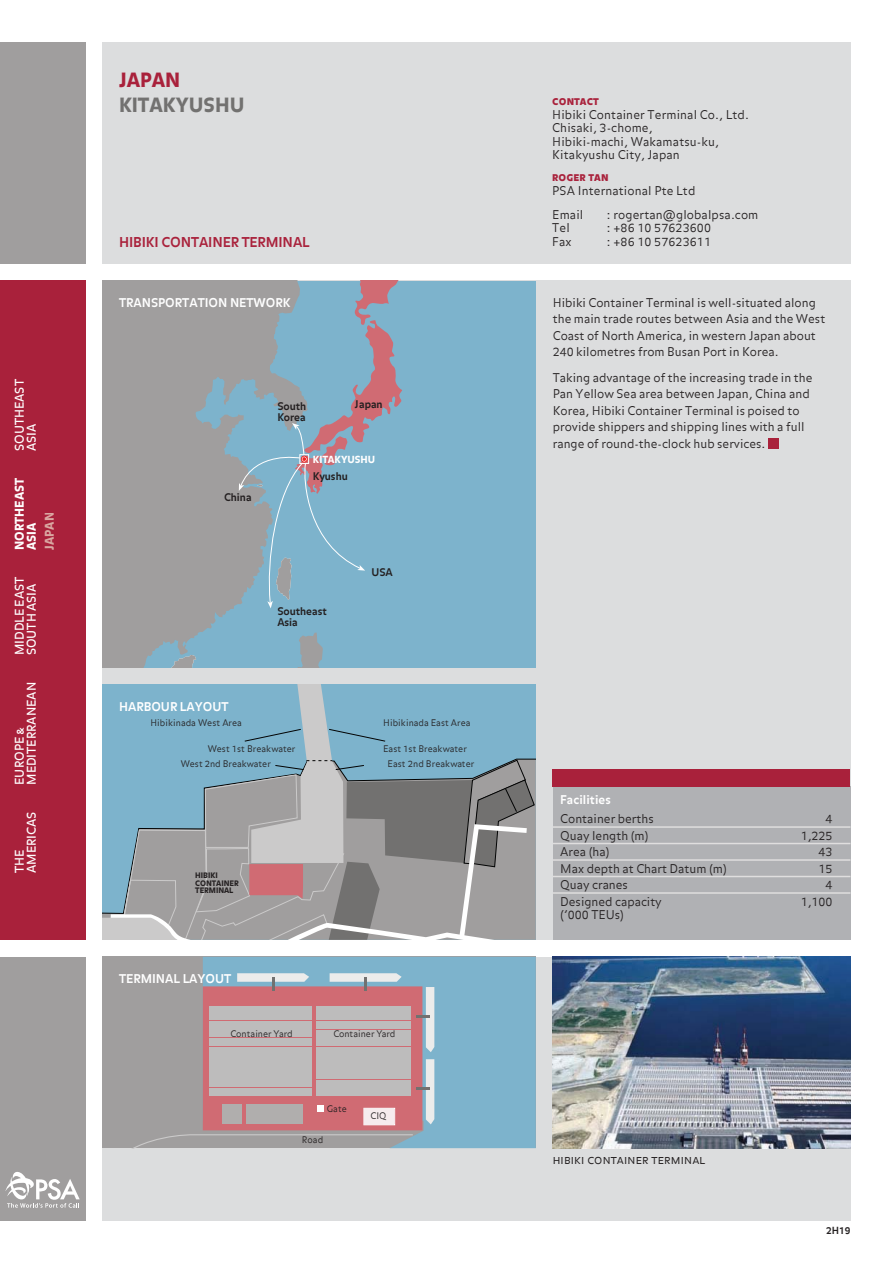
<style>
.page{position:relative;width:893px;height:1263px;background:#fff}
.page>*{position:absolute;margin:0;border:0;box-sizing:border-box;transform-origin:0 0}
.t1{font:19.5px "Balance Black Caps";color:#727170}
.t2{font:19.5px "Balance Black Caps";color:#a9213b}
.t3{font:13.5px "Balance Bold Caps";letter-spacing:-.01em;color:#a9213b}
.t4{font:12.75px "Balance Light Caps";letter-spacing:.01em;color:#231f20}
.t5{font:300 12px/16.5px "Balance";color:#231f20}
.t6{font:12px/12px "Balance Caps";color:#fff}
.t7{font:12px "Balance Bold Caps";color:#fff}
.t8{font:12px "Balance Black Caps";letter-spacing:.01em;color:#a9213b}
.t9{font:12px/12px "Balance Black Caps";color:#fff}
.t10{font:700 12px "Balance";letter-spacing:.01em;color:#fff}
.t11{font:12px "Balance Black Caps";color:#daa8a2}
.t12{font:700 10.5px/10.5px "Balance";color:#231f20}
.t13{font:9.75px "Balance Black Caps";color:#fff}
.t14{font:700 9.75px "Balance";color:#231f20}
.t15{font:300 9px "Balance";letter-spacing:.005em;color:#231f20}
.t16{font:7.5px/7.5px "Balance Black Caps";color:#231f20}
</style>
<div class="page">
<div style="left:0;top:43px;width:85px;height:221px;background:#a09e9e"></div>
<div style="left:102px;top:43px;width:748px;height:221px;background:#dcddde"></div>
<div style="left:102px;top:281px;width:748px;height:659px;background:#dcddde"></div>
<div style="left:0;top:957px;width:85px;height:263px;background:#a09e9e"></div>
<svg style="left:5px;top:1172px;width:75px;height:36px"></svg>
<div style="left:0;top:281px;width:85px;height:659px;background:#a9213b"></div>
<div style="left:768px;top:438px;width:11px;height:10px;background:#a9213b"></div>
<div style="left:553px;top:786px;width:297px;height:154px;background:#b0b1b4"></div>
<div style="left:552px;top:770px;width:298px;height:17px;background:#a9213b"></div>
<hr style="left:553px;top:892px;width:297px;height:2px;background:#dfdede">
<hr style="left:553px;top:876px;width:297px;height:1px;background:#dfdede">
<hr style="left:553px;top:859px;width:297px;height:2px;background:#dfdede">
<hr style="left:553px;top:843px;width:297px;height:1px;background:#dfdede">
<hr style="left:553px;top:826px;width:297px;height:2px;background:#dfdede">
<div style="left:102px;top:957px;width:748px;height:263px;background:#dcddde"></div>
<svg style="left:102px;top:685px;width:434px;height:255px;background:#91a5af"></svg>
<div style="left:102px;top:281px;width:434px;height:387px;background:#7db3cc"></div>
<svg style="left:308px;top:632px;width:15px;height:36px"></svg>
<svg style="left:102px;top:281px;width:206px;height:387px;background:#9ba0a3"></svg>
<svg style="left:169px;top:655px;width:27px;height:13px"></svg>
<svg style="left:227px;top:281px;width:175px;height:339px"></svg>
<div style="left:102px;top:957px;width:434px;height:191px;background:#a09e9e"></div>
<div style="left:203px;top:957px;width:333px;height:191px;background:#7db3cc"></div>
<img style="left:553px;top:957px;width:297px;height:191px">
<svg style="left:133px;top:973px;width:301px;height:175px"></svg>
<hr style="left:416px;top:1087px;width:14px;height:3px;background:#727170">
<p class="t6" style="left:15px;top:451px;width:73px;rotate:-90deg">SOUTHEAST<br>ASIA</p>
<p class="t9" style="left:14px;top:550px;width:74px;rotate:-90deg">NORTHEAST<br>ASIA</p>
<p class="t11" style="left:43px;top:550px;width:39px;rotate:-90deg">JAPAN</p>
<p class="t6" style="left:15px;top:655px;width:80px;rotate:-90deg">MIDDLE EAST<br>SOUTH ASIA</p>
<p class="t6" style="left:15px;top:785px;width:104px;rotate:-90deg">EUROPE &amp;<br>MEDITERRANEAN</p>
<p class="t6" style="left:15px;top:873px;width:63px;rotate:-90deg">THE<br>AMERICAS</p>
<h1 class="t2" style="left:119px;top:69px;width:63px">JAPAN</h1>
<h1 class="t1" style="left:119px;top:94px;width:127px">KITAKYUSHU</h1>
<p class="t3" style="left:119px;top:237px;width:192px">HIBIKI CONTAINER TERMINAL</p>
<p class="t7" style="left:119px;top:298px;width:173px">TRANSPORTATION NETWORK</p>
<p class="t12" style="left:224px;top:494px;width:29px">China</p>
<p class="t12" style="left:277px;top:403px;width:30px">South<br>Korea</p>
<p class="t12" style="left:355px;top:400px;width:29px">Japan</p>
<p class="t13" style="left:313px;top:454px;width:64px">KITAKYUSHU</p>
<p class="t12" style="left:313px;top:473px;width:36px">Kyushu</p>
<p class="t12" style="left:371px;top:569px;width:23px">USA</p>
<p class="t7" style="left:119px;top:702px;width:111px">HARBOUR LAYOUT</p>
<p class="t12" style="left:277px;top:608px;width:51px">Southeast<br>Asia</p>
<p class="t15" style="left:150px;top:720px;width:93px">Hibikinada West Area</p>
<p class="t15" style="left:383px;top:720px;width:89px">Hibikinada East Area</p>
<p class="t15" style="left:208px;top:746px;width:89px">West 1st Breakwater</p>
<p class="t15" style="left:383px;top:746px;width:85px">East 1st Breakwater</p>
<p class="t15" style="left:181px;top:760px;width:91px">West 2nd Breakwater</p>
<p class="t15" style="left:388px;top:760px;width:88px">East 2nd Breakwater</p>
<p class="t16" style="left:195px;top:872px;width:45px">HIBIKI<br>CONTAINER<br>TERMINAL</p>
<p class="t7" style="left:119px;top:974px;width:114px">TERMINAL LAYOUT</p>
<p class="t15" style="left:231px;top:1031px;width:64px">Container Yard</p>
<p class="t15" style="left:333px;top:1031px;width:64px">Container Yard</p>
<p class="t15" style="left:327px;top:1105px;width:22px">Gate</p>
<p class="t15" style="left:302px;top:1136px;width:23px">Road</p>
<p class="t15" style="left:370px;top:1112px;width:18px">CIQ</p>
<p class="t8" style="left:552px;top:94px;width:48px">contact</p>
<p class="t5" style="left:552px;top:109px;width:198px;line-height:13.5px">Hibiki Container Terminal Co., Ltd.<br>Chisaki, 3-chome,<br>Hibiki-machi, Wakamatsu-ku,<br>Kitakyushu City, Japan</p>
<p class="t8" style="left:552px;top:170px;width:58px">roger tan</p>
<p class="t5" style="left:552px;top:180px;width:145px;line-height:24px">PSA International Pte Ltd<br>Email</p>
<p class="t5" style="left:606px;top:207px;width:154px">: rogertan@globalpsa.com</p>
<p class="t5" style="left:552px;top:221px;width:19px">Tel</p>
<p class="t5" style="left:606px;top:221px;width:106px">: +86 10 57623600</p>
<p class="t5" style="left:552px;top:234px;width:21px">Fax</p>
<p class="t5" style="left:606px;top:234px;width:106px">: +86 10 57623611</p>
<p class="t5" style="left:553px;top:295px;width:274px">Hibiki Container Terminal is well-situated along the main trade routes between Asia and the West Coast of North America, in western Japan about 240 kilometres from Busan Port in Korea.</p>
<p class="t5" style="left:553px;top:370px;width:261px">Taking advantage of the increasing trade in the Pan Yellow Sea area between Japan, China and Korea, Hibiki Container Terminal is poised to provide shippers and shipping lines with a full range of round-the-clock hub services.</p>
<p class="t10" style="left:560px;top:795px;width:52px">Facilities</p>
<p class="t5" style="left:560px;top:812px;width:95px">Container berths</p>
<p class="t5" style="left:825px;top:812px;width:8px">4</p>
<p class="t5" style="left:560px;top:828px;width:90px">Quay length (m)</p>
<p class="t5" style="left:801px;top:828px;width:33px">1,225</p>
<p class="t5" style="left:560px;top:845px;width:51px">Area (ha)</p>
<p class="t5" style="left:818px;top:845px;width:15px">43</p>
<p class="t5" style="left:560px;top:861px;width:168px">Max depth at Chart Datum (m)</p>
<p class="t5" style="left:818px;top:861px;width:15px">15</p>
<p class="t5" style="left:560px;top:878px;width:69px">Quay cranes</p>
<p class="t5" style="left:825px;top:878px;width:8px">4</p>
<p class="t5" style="left:560px;top:894px;width:103px">Designed capacity</p>
<p class="t5" style="left:801px;top:894px;width:33px">1,100</p>
<p class="t5" style="left:560px;top:908px;width:65px">(’000 TEUs)</p>
<p class="t4" style="left:553px;top:1152px;width:154px">hibiki container terminal</p>
<p class="t14" style="left:826px;top:1226px;width:26px">2H19</p>
</div>
